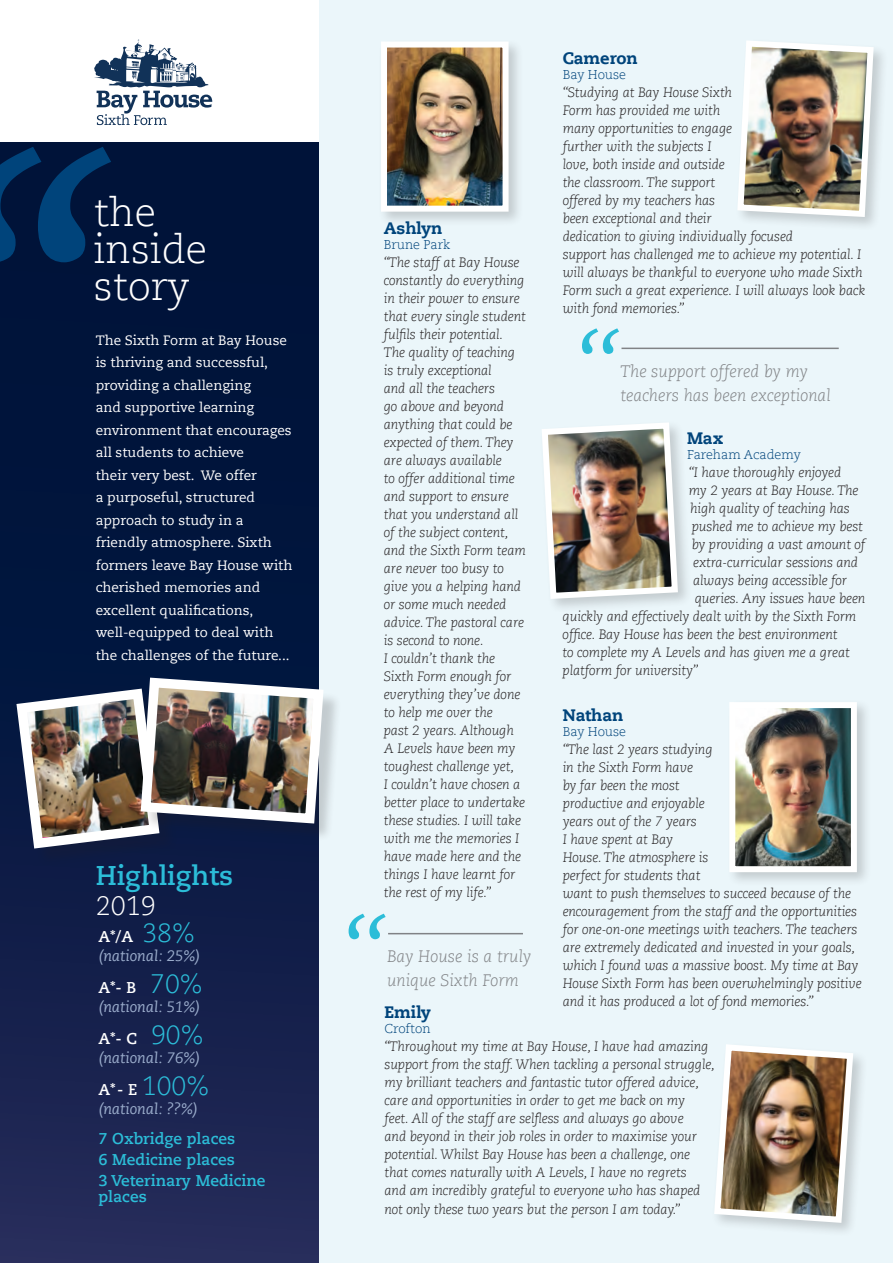
<style>
.page{position:relative;width:893px;height:1263px;background:#fff}
.page>*{position:absolute;margin:0;border:0;box-sizing:border-box;transform-origin:0 0}
.t1{font:italic 300 487.5px "Caecilia LT Std";color:#00447b}
.t2{font:italic 300 108px "Caecilia LT Std";color:#2cbdd8}
.t3{font:300 39.45px/36.8px "Caecilia LT Std";color:#fff}
.t4{font:700 27px "Caecilia LT Std";color:#2cbdd8}
.t5{font:300 27px "Caecilia LT Std";color:#fff}
.t6{font:italic 300 16.5px "Caecilia LT Std";color:#808285}
.t7{font:800 16.5px "Caecilia LT Std";letter-spacing:-.005em;color:#00447b}
.t8{font:700 15.6px/16.6px "Caecilia LT Std";color:#2cbdd8}
.t9{font:700 15.6px "Caecilia LT Std";color:#fff}
.t10{font:italic 15px "Caecilia LT Std";color:#9badcc}
.t11{font:italic 300 13.5px/18px "Caecilia LT Std";letter-spacing:-.01em;color:#231f20}
.t12{font:13.5px/22.5px "Caecilia LT Std";color:#fff}
.t13{font:300 12.75px "Caecilia LT Std";letter-spacing:-.005em;color:#00447b}
.s1{font-weight:300;font-size:26.7px;color:#2cbdd8}
</style>
<div class="page">
<div style="left:319px;top:0;width:574px;height:1263px;background:#ebf6fa"></div>
<div style="left:0;top:142px;width:319px;height:1121px;background:linear-gradient(to bottom,#000e33,#1e2754)"></div>
<svg style="left:94px;top:39px;width:118px;height:86px"></svg>
<div style="left:712px;top:1042px;width:156px;height:195px;background:#231f20;opacity:.2"></div>
<img style="left:712px;top:1042px;width:144px;height:184px">
<div style="left:378px;top:39px;width:146px;height:187px;background:#231f20;opacity:.2"></div>
<img style="left:388px;top:49px;width:114px;height:156px">
<div style="left:381px;top:42px;width:128px;height:170px;border:6px solid #fff"></div>
<div style="left:734px;top:38px;width:154px;height:194px;background:#231f20;opacity:.2"></div>
<img style="left:734px;top:38px;width:143px;height:182px">
<div style="left:726px;top:699px;width:146px;height:188px;background:#231f20;opacity:.2"></div>
<img style="left:736px;top:709px;width:114px;height:156px">
<div style="left:729px;top:702px;width:128px;height:170px;border:6px solid #fff"></div>
<div style="left:539px;top:419px;width:154px;height:195px;background:#231f20;opacity:.2"></div>
<img style="left:539px;top:419px;width:142px;height:183px">
<hr style="left:388px;top:933px;width:135px;height:1px;background:#808285">
<div style="left:19px;top:691px;width:158px;height:175px;background:#0d1b45"></div>
<div style="left:143px;top:680px;width:199px;height:162px;background:#231f20;opacity:.2"></div>
<img style="left:11px;top:672px;width:318px;height:182px">
<hr style="left:621px;top:348px;width:218px;height:1px;background:#808285">
<p class="t1" style="left:-74px;top:82px;width:207px">‘‘</p>
<p class="t3" style="left:94px;top:195px;width:115px">the inside story</p>
<p class="t12" style="left:96px;top:329px;width:198px">The Sixth Form at Bay House is thriving and successful, providing a challenging<br>and supportive learning environment that encourages all students to achieve<br>their very best. We offer<br>a purposeful, structured approach to study in a friendly atmosphere. Sixth formers leave Bay House with cherished memories and excellent qualifications, well-equipped to deal with the challenges of the future...</p>
<p class="t4" style="left:96px;top:859px;width:139px">Highlights</p>
<p class="t5" style="left:96px;top:890px;width:62px">2019</p>
<p class="t9" style="left:98px;top:927px;width:98px">A*/A <span class="s1">38%</span></p>
<p class="t10" style="left:98px;top:947px;width:103px">(national: 25%)</p>
<p class="t9" style="left:98px;top:978px;width:106px">A*- B <span class="s1">70%</span></p>
<p class="t10" style="left:98px;top:998px;width:103px">(national: 51%)</p>
<p class="t9" style="left:98px;top:1029px;width:107px">A*- C <span class="s1">90%</span></p>
<p class="t10" style="left:98px;top:1049px;width:103px">(national: 76%)</p>
<p class="t9" style="left:98px;top:1080px;width:112px">A* - E <span class="s1">100%</span></p>
<p class="t10" style="left:98px;top:1100px;width:101px">(national: ??%)</p>
<p class="t8" style="left:98px;top:1130px;width:138px">7 Oxbridge places</p>
<p class="t8" style="left:98px;top:1151px;width:138px">6 Medicine places</p>
<p class="t8" style="left:98px;top:1172px;width:169px">3 Veterinary Medicine places</p>
<p class="t7" style="left:563px;top:48px;width:76px">Cameron</p>
<p class="t13" style="left:563px;top:67px;width:65px">Bay House</p>
<p class="t11" style="left:563px;top:83px;width:304px">“Studying at Bay House Sixth<br>Form has provided me with<br>many opportunities to engage<br>further with the subjects I<br>love, both inside and outside<br>the classroom. The support<br>offered by my teachers has<br>been exceptional and their<br>dedication to giving individually focused<br>support has challenged me to achieve my potential. I will always be thankful to everyone who made Sixth Form such a great experience. I will always look back with fond memories.”</p>
<p class="t7" style="left:384px;top:218px;width:60px">Ashlyn</p>
<p class="t13" style="left:384px;top:237px;width:68px">Brune Park</p>
<p class="t11" style="left:384px;top:254px;width:144px">“The staff at Bay House constantly do everything in their power to ensure that every single student fulfils their potential.<br>The quality of teaching is truly exceptional<br>and all the teachers<br>go above and beyond anything that could be expected of them. They are always available<br>to offer additional time and support to ensure that you understand all of the subject content, and the Sixth Form team are never too busy to give you a helping hand or some much needed advice. The pastoral care is second to none.</p>
<p class="t11" style="left:384px;top:649px;width:143px">I couldn’t thank the<br>Sixth Form enough for everything they’ve done to help me over the<br>past 2 years. Although<br>A Levels have been my toughest challenge yet,<br>I couldn’t have chosen a better place to undertake these studies. I will take with me the memories I have made here and the things I have learnt for the rest of my life.”</p>
<p class="t2" style="left:573px;top:314px;width:52px">‘‘</p>
<p class="t6" style="left:620px;top:362px;width:189px">The support offered by my</p>
<p class="t6" style="left:620px;top:386px;width:212px">teachers has been exceptional</p>
<p class="t7" style="left:687px;top:428px;width:38px">Max</p>
<p class="t13" style="left:687px;top:447px;width:115px">Fareham Academy</p>
<p class="t11" style="left:689px;top:464px;width:154px">“I have thoroughly enjoyed</p>
<p class="t11" style="left:689px;top:482px;width:171px">my 2 years at Bay House. The</p>
<p class="t11" style="left:690px;top:500px;width:161px">high quality of teaching has</p>
<p class="t11" style="left:692px;top:518px;width:173px">pushed me to achieve my best</p>
<p class="t11" style="left:692px;top:536px;width:175px">by providing a vast amount of</p>
<p class="t11" style="left:693px;top:554px;width:167px">extra-curricular sessions and</p>
<p class="t11" style="left:693px;top:572px;width:156px">always being accessible for</p>
<p class="t11" style="left:695px;top:590px;width:172px">queries. Any issues have been</p>
<p class="t11" style="left:563px;top:608px;width:295px">quickly and effectively dealt with by the Sixth Form</p>
<p class="t11" style="left:563px;top:626px;width:276px">office. Bay House has been the best environment</p>
<p class="t11" style="left:563px;top:644px;width:289px">to complete my A Levels and has given me a great</p>
<p class="t11" style="left:563px;top:662px;width:137px">platform for university”</p>
<p class="t7" style="left:563px;top:705px;width:62px">Nathan</p>
<p class="t13" style="left:563px;top:724px;width:65px">Bay House</p>
<p class="t11" style="left:563px;top:740px;width:301px">“The last 2 years studying<br>in the Sixth Form have<br>by far been the most<br>productive and enjoyable<br>years out of the 7 years<br>I have spent at Bay<br>House. The atmosphere is<br>perfect for students that<br>want to push themselves to succeed because of the encouragement from the staff and the opportunities for one-on-one meetings with teachers. The teachers are extremely dedicated and invested in your goals, which I found was a massive boost. My time at Bay House Sixth Form has been overwhelmingly positive and it has produced a lot of fond memories.”</p>
<p class="t2" style="left:339px;top:899px;width:52px">‘‘</p>
<p class="t6" style="left:387px;top:947px;width:146px">Bay House is a truly</p>
<p class="t6" style="left:387px;top:971px;width:133px">unique Sixth Form</p>
<p class="t7" style="left:384px;top:1002px;width:48px">Emily</p>
<p class="t13" style="left:384px;top:1021px;width:48px">Crofton</p>
<p class="t11" style="left:384px;top:1037px;width:332px">“Throughout my time at Bay House, I have had amazing support from the staff. When tackling a personal struggle, my brilliant teachers and fantastic tutor offered advice, care and opportunities in order to get me back on my<br>feet. All of the staff are selfless and always go above<br>and beyond in their job roles in order to maximise your potential. Whilst Bay House has been a challenge, one that comes naturally with A Levels, I have no regrets<br>and am incredibly grateful to everyone who has shaped</p>
<p class="t11" style="left:384px;top:1201px;width:297px">not only these two years but the person I am today.”</p>
</div>
